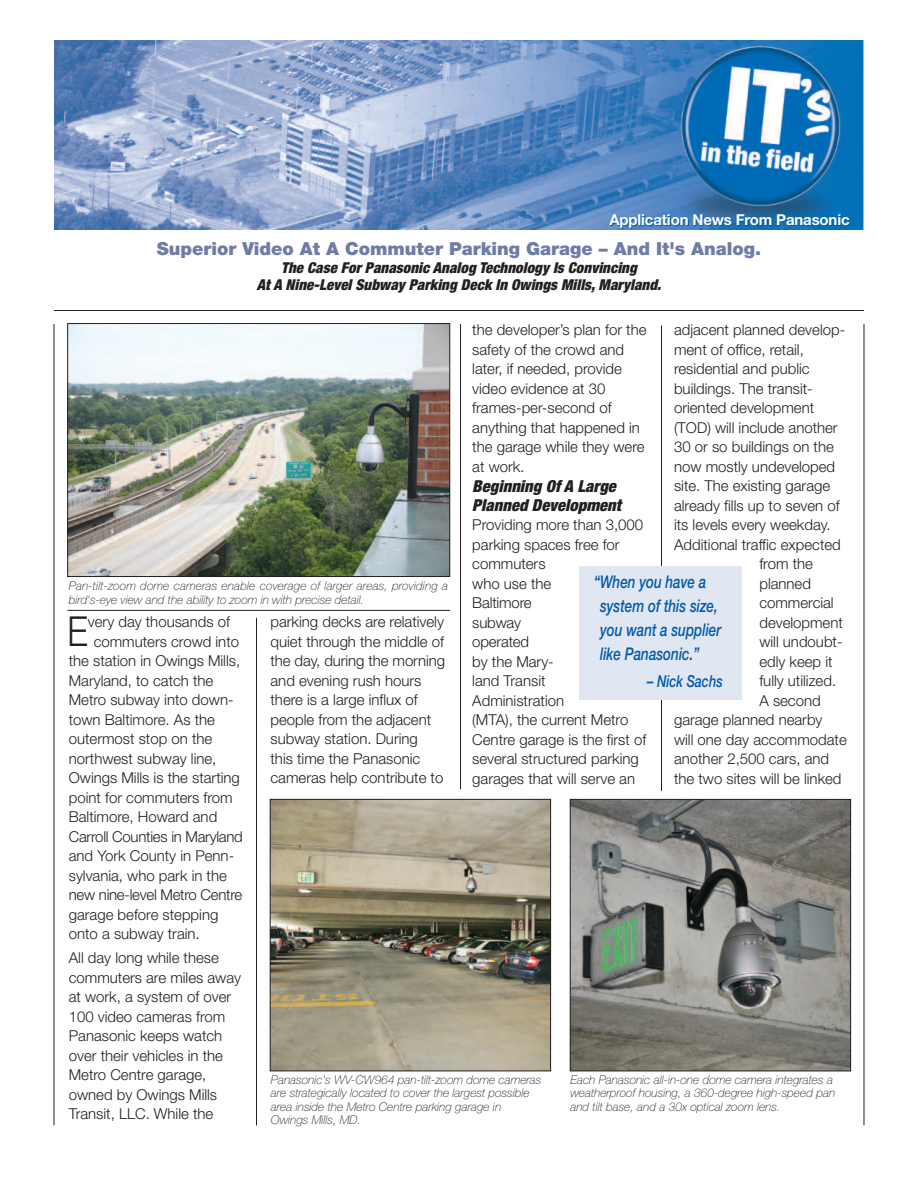
<style>
.page{position:relative;width:918px;height:1188px;background:#fff}
.page>*{position:absolute;margin:0;border:0;box-sizing:border-box;transform-origin:0 0}
.t1{font:41.4px "Helvetica Neue Light TT";color:#231f20;scale:.83 1}
.t2{font:900 18px "Helvetica Neue";color:#6e7ca6}
.t3{font:italic 500 17.55px/24px "Helvetica Neue";color:#015ba9;scale:.77 1}
.t4{font:italic 500 16.65px "Helvetica Neue";color:#015ba9;scale:.77 1}
.t5{font:italic 900 condensed 16.5px/18.8px "Helvetica Neue";letter-spacing:.005em;color:#231f20}
.t6{font:300 15px/19.5px "Helvetica Neue";color:#231f20}
.t7{font:italic 900 condensed 15px/16.5px "Helvetica Neue";letter-spacing:.005em;color:#231f20;text-align:center}
.t8{font:300 15px "Helvetica Neue";letter-spacing:-.02em;color:#231f20}
.t9{font:700 15px "Helvetica Neue";letter-spacing:-.01em;color:#fff}
.t10{font:italic 100 12px/13.5px "Helvetica Neue";color:#231f20}
</style>
<div class="page">
<hr style="left:54px;top:324px;width:1px;height:801px;background:#231f20">
<hr style="left:256px;top:618px;width:1px;height:507px;background:#231f20">
<hr style="left:864px;top:324px;width:1px;height:801px;background:#231f20">
<img style="left:55px;top:40px;width:808px;height:189px">
<img style="left:272px;top:801px;width:277px;height:268px">
<div style="left:270px;top:799px;width:281px;height:272px;border:1px solid #231f20"></div>
<img style="left:572px;top:801px;width:277px;height:268px">
<div style="left:570px;top:799px;width:281px;height:272px;border:1px solid #231f20"></div>
<img style="left:69px;top:325px;width:379px;height:250px">
<div style="left:67px;top:323px;width:383px;height:254px;border:1px solid #231f20"></div>
<hr style="left:661px;top:325px;width:1px;height:466px;background:#231f20">
<div style="left:579px;top:566px;width:162px;height:134px;background:#e1e6f3"></div>
<hr style="left:460px;top:324px;width:1px;height:465px;background:#231f20">
<hr style="left:67px;top:610px;width:383px;height:1px;background:#231f20">
<hr style="left:54px;top:310px;width:810px;height:1px;background:#231f20">
<p class="t9" style="left:609px;top:211px;width:242px">Application News From Panasonic</p>
<p class="t2" style="left:157px;top:242px;width:606px">Superior Video At A Commuter Parking Garage – And It's Analog.</p>
<p class="t7" style="left:257px;top:261px;width:406px">The Case For Panasonic Analog Technology Is Convincing<br>At A Nine-Level Subway Parking Deck In Owings Mills, Maryland.</p>
<p class="t6" style="left:472px;top:322px;width:176px">the developer’s plan for the safety of the crowd and later, if needed, provide video evidence at 30 frames-per-second of anything that happened in the garage while they were at work.</p>
<p class="t5" style="left:472px;top:478px;width:150px">Beginning Of A Large<br>Planned Development</p>
<p class="t6" style="left:472px;top:517px;width:175px">Providing more than 3,000 parking spaces free for commuters<br>who use the<br>Baltimore<br>subway<br>operated<br>by the Mary-<br>land Transit<br>Administration<br>(MTA), the current Metro<br>Centre garage is the first of several structured parking garages that will serve an</p>
<p class="t6" style="left:674px;top:322px;width:173px">adjacent planned develop-</p>
<p class="t6" style="left:674px;top:341px;width:131px">ment of office, retail,</p>
<p class="t6" style="left:674px;top:361px;width:137px">residential and public</p>
<p class="t6" style="left:674px;top:380px;width:140px">buildings. The transit-</p>
<p class="t6" style="left:674px;top:400px;width:142px">oriented development</p>
<p class="t6" style="left:674px;top:419px;width:165px">(TOD) will include another</p>
<p class="t6" style="left:674px;top:439px;width:161px">30 or so buildings on the</p>
<p class="t6" style="left:674px;top:458px;width:163px">now mostly undeveloped</p>
<p class="t6" style="left:674px;top:478px;width:158px">site. The existing garage</p>
<p class="t6" style="left:674px;top:497px;width:167px">already fills up to seven of</p>
<p class="t6" style="left:674px;top:517px;width:158px">its levels every weekday.</p>
<p class="t6" style="left:674px;top:536px;width:168px">Additional traffic expected</p>
<p class="t6" style="left:759px;top:556px;width:55px">from the</p>
<p class="t6" style="left:759px;top:575px;width:53px">planned</p>
<p class="t6" style="left:759px;top:595px;width:76px">commercial</p>
<p class="t6" style="left:759px;top:614px;width:85px">development</p>
<p class="t6" style="left:759px;top:634px;width:85px">will undoubt-</p>
<p class="t6" style="left:759px;top:653px;width:75px">edly keep it</p>
<p class="t6" style="left:759px;top:673px;width:78px">fully utilized.</p>
<p class="t6" style="left:759px;top:692px;width:63px">A second</p>
<p class="t6" style="left:674px;top:712px;width:150px">garage planned nearby</p>
<p class="t6" style="left:674px;top:731px;width:174px">will one day accommodate</p>
<p class="t6" style="left:674px;top:751px;width:157px">another 2,500 cars, and</p>
<p class="t6" style="left:674px;top:770px;width:169px">the two sites will be linked</p>
<p class="t3" style="left:600px;top:572px;width:159px;text-indent:-6px">“When you have a system of this size, you want a supplier like Panasonic.”</p>
<p class="t4" style="left:647px;top:675px;width:100px">– Nick Sachs</p>
<p class="t10" style="left:69px;top:580px;width:381px">Pan-tilt-zoom dome cameras enable coverage of larger areas, providing a bird's-eye view and the ability to zoom in with precise detail.</p>
<p class="t6" style="left:271px;top:614px;width:176px">parking decks are relatively quiet through the middle of the day, during the morning and evening rush hours there is a large influx of people from the adjacent subway station. During<br>this time the Panasonic cameras help contribute to</p>
<p class="t6" style="left:88px;top:614px;width:144px">very day thousands of</p>
<p class="t6" style="left:94px;top:633px;width:147px">commuters crowd into</p>
<p class="t6" style="left:69px;top:653px;width:173px">the station in Owings Mills,</p>
<p class="t6" style="left:69px;top:672px;width:146px">Maryland, to catch the</p>
<p class="t6" style="left:69px;top:692px;width:166px">Metro subway into down-</p>
<p class="t6" style="left:69px;top:711px;width:148px">town Baltimore. As the</p>
<p class="t6" style="left:69px;top:731px;width:145px">outermost stop on the</p>
<p class="t6" style="left:69px;top:750px;width:149px">northwest subway line,</p>
<p class="t6" style="left:69px;top:770px;width:173px">Owings Mills is the starting</p>
<p class="t6" style="left:69px;top:789px;width:166px">point for commuters from</p>
<p class="t6" style="left:69px;top:809px;width:150px">Baltimore, Howard and</p>
<p class="t8" style="left:69px;top:831px;width:176px">Carroll Counties in Maryland</p>
<p class="t6" style="left:69px;top:848px;width:167px">and York County in Penn-</p>
<p class="t6" style="left:69px;top:867px;width:160px">sylvania, who park in the</p>
<p class="t8" style="left:69px;top:890px;width:175px">new nine-level Metro Centre</p>
<p class="t6" style="left:69px;top:906px;width:151px">garage before stepping</p>
<p class="t6" style="left:69px;top:926px;width:132px">onto a subway train.</p>
<p class="t6" style="left:69px;top:950px;width:174px">All day long while these commuters are miles away at work, a system of over<br>100 video cameras from<br>Panasonic keeps watch over their vehicles in the<br>Metro Centre garage, owned by Owings Mills<br>Transit, LLC. While the</p>
<h1 class="t1" style="left:67px;top:606px;width:26px">E</h1>
<p class="t10" style="left:271px;top:1074px;width:272px">Panasonic's WV-CW964 pan-tilt-zoom dome cameras are strategically located to cover the largest possible area inside the Metro Centre parking garage in Owings Mills, MD.</p>
<p class="t10" style="left:570px;top:1074px;width:266px">Each Panasonic all-in-one dome camera integrates a weatherproof housing, a 360-degree high-speed pan and tilt base, and a 30x optical zoom lens.</p>
</div>
